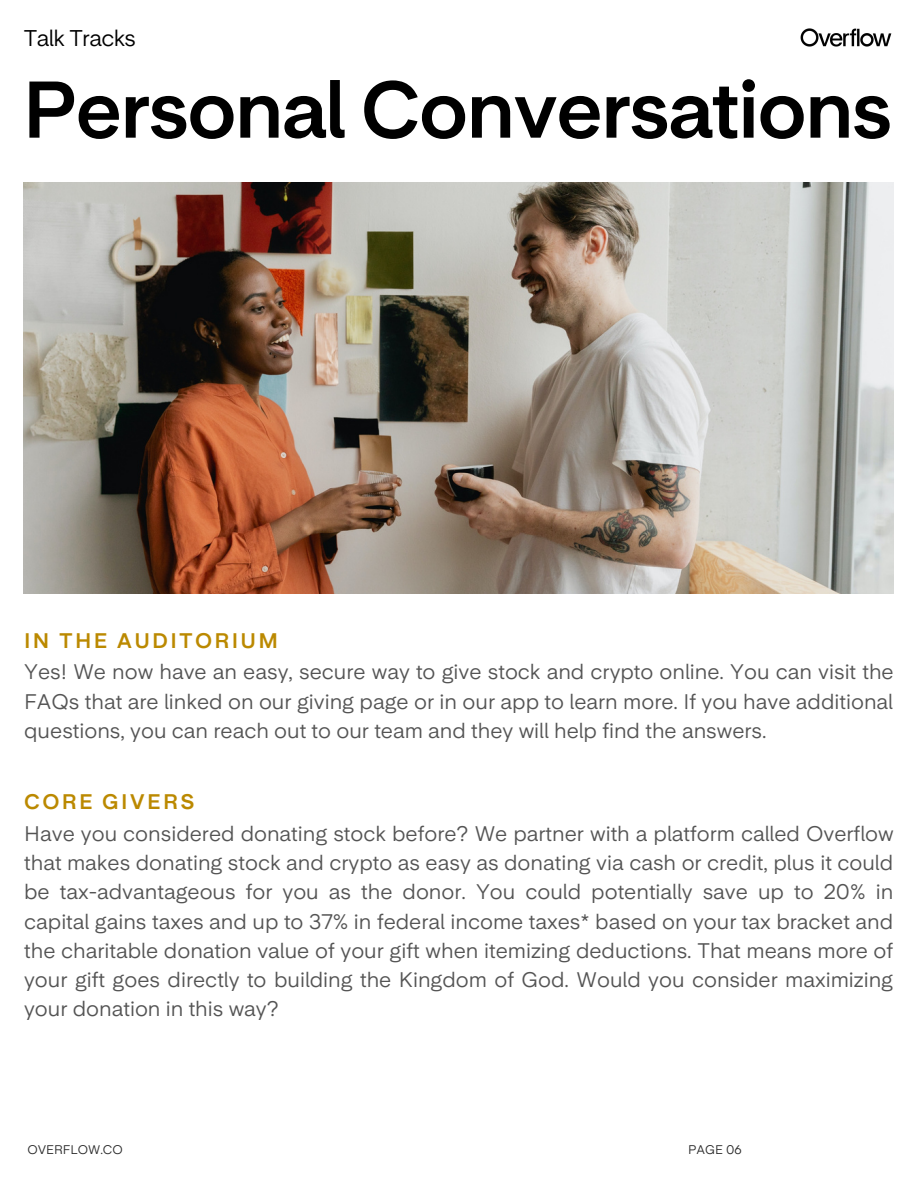
<style>
.page{position:relative;width:918px;height:1188px;background:#fff}
.page>*{position:absolute;margin:0;border:0;box-sizing:border-box;transform-origin:0 0}
.t1{font:79.5px "Universal Sans 750";letter-spacing:-.025em;color:#000}
.t2{font:22.65px "Universal Sans 450";letter-spacing:-.025em;color:#000}
.t3{font:21px/29.2px "Universal Sans 450";color:#545454;text-align:justify}
.t4{font:21px "Universal Sans 750";letter-spacing:.11em;color:#bb8900}
.t5{font:12.45px "Universal Sans 450";color:#2a2a2a}
</style>
<div class="page">
<img style="left:800px;top:29px;width:92px;height:18px">
<img style="left:24px;top:183px;width:869px;height:410px">
<p class="t2" style="left:24px;top:24px;width:114px">Talk Tracks</p>
<p class="t1" style="left:22px;top:62px;width:872px">Personal Conversations</p>
<p class="t4" style="left:24px;top:628px;width:255px">IN THE AUDITORIUM</p>
<p class="t3" style="left:24px;top:657px;width:871px">Yes! We now have an easy, secure way to give stock and crypto online. You can visit the FAQs that are linked on our giving page or in our app to learn more. If you have additional questions, you can reach out to our team and they will help find the answers.</p>
<p class="t4" style="left:24px;top:789px;width:172px">CORE GIVERS</p>
<p class="t3" style="left:24px;top:819px;width:871px">Have you considered donating stock before? We partner with a platform called Overflow that makes donating stock and crypto as easy as donating via cash or credit, plus it could be tax-advantageous for you as the donor. You could potentially save up to 20% in capital gains taxes and up to 37% in federal income taxes* based on your tax bracket and the charitable donation value of your gift when itemizing deductions. That means more of your gift goes directly to building the Kingdom of God. Would you consider maximizing your donation in this way?</p>
<p class="t5" style="left:27px;top:1142px;width:97px">OVERFLOW.CO</p>
<p class="t5" style="left:688px;top:1142px;width:55px">PAGE 06</p>
</div>
